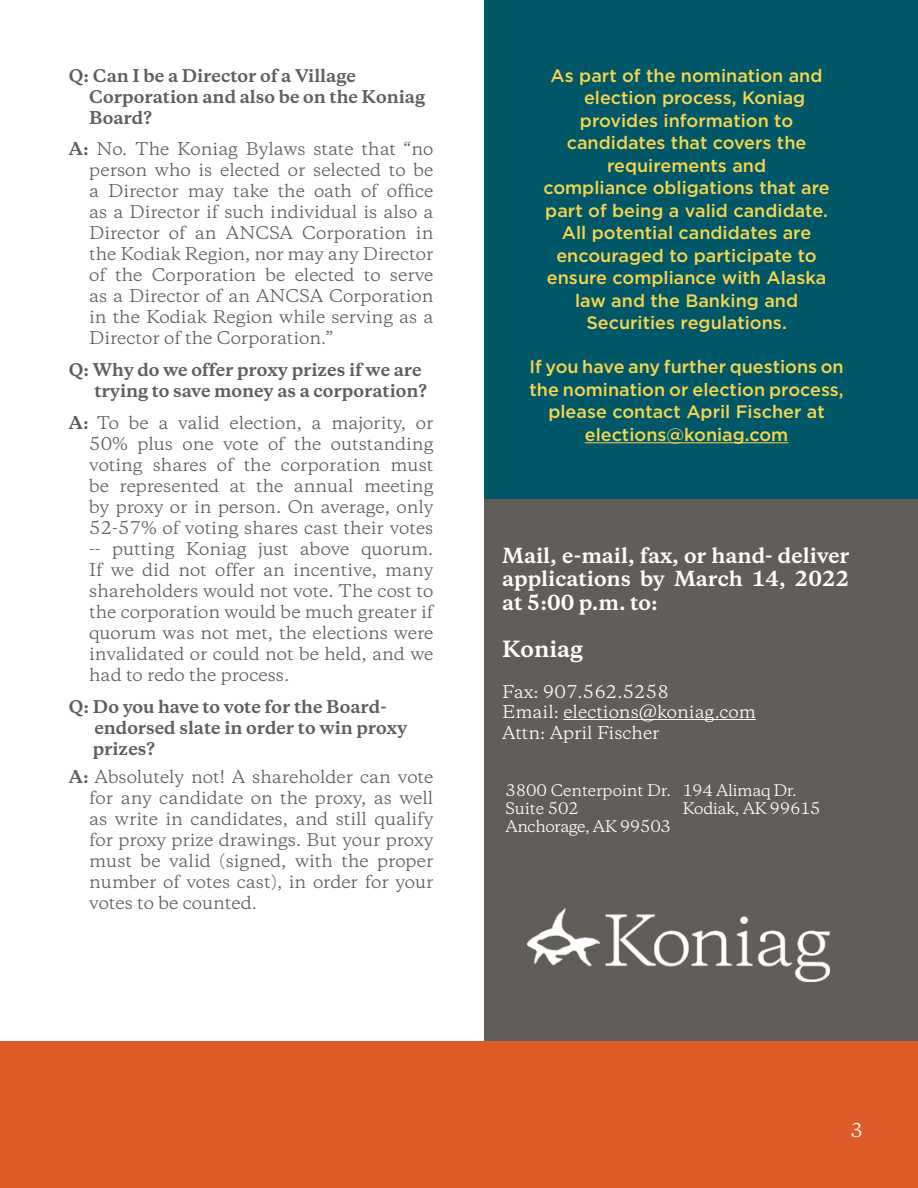
<style>
.page{position:relative;width:918px;height:1188px;background:#fff}
.page>*{position:absolute;margin:0;border:0;box-sizing:border-box;transform-origin:0 0}
.t1{font:700 21px "Copernicus";color:#fff}
.t2{font:700 19.5px/23.4px "Copernicus";color:#fff;text-align:justify}
.t3{font:500 18px/22.5px "Gotham";color:#f7d54c;text-align:center}
.t4{font:18px "Copernicus";color:#fff}
.t5{font:16.5px/21px "Copernicus";color:#615e5a;text-align:justify}
.t6{font:700 16.5px/21px "Copernicus";color:#615e5a}
.t7{font:16.5px/19.8px "Copernicus";color:#fff}
.t8{font:15px/18px "Copernicus";letter-spacing:-.01em;color:#fff}
.t9{font:15px/18px "Copernicus";letter-spacing:-.03em;color:#fff}
.s1{font-weight:700}
</style>
<div class="page">
<div style="left:485px;top:0;width:433px;height:500px;background:#005768"></div>
<div style="left:485px;top:500px;width:433px;height:558px;background:#615e5a"></div>
<div style="left:0;top:1041px;width:918px;height:147px;background:#df5a29"></div>
<hr style="left:563px;top:719px;width:193px;height:1px;background:#fff">
<hr style="left:585px;top:442px;width:203px;height:1px;background:#f7d54c">
<hr style="left:708px;top:845px;width:1px;height:88px;background:#fff">
<hr style="left:514px;top:742px;width:328px;height:2px;background:#fff">
<img style="left:528px;top:908px;width:301px;height:73px">
<svg style="left:872px;top:499px;width:46px;height:1px"></svg>
<p class="t6" style="left:89px;top:65px;width:337px;text-indent:-20px">Q: Can I be a Director of a Village<br>Corporation and also be on the Koniag<br>Board?</p>
<p class="t5" style="left:89px;top:139px;width:346px;text-indent:-20px"><span class="s1">A:</span> No. The Koniag Bylaws state that “no person who is elected or selected to be a Director may take the oath of office as a Director if such individual is also a Director of an ANCSA Corporation in the Kodiak Region, nor may any Director of the Corporation be elected to serve as a Director of an ANCSA Corporation in the Kodiak Region while serving as a Director of the Corporation.”</p>
<p class="t6" style="left:94px;top:360px;width:334px;text-indent:-25px">Q: Why do we offer proxy prizes if we are trying to save money as a corporation?</p>
<p class="t5" style="left:89px;top:412px;width:346px;text-indent:-20px"><span class="s1">A:</span> To be a valid election, a majority, or 50% plus one vote of the outstanding voting shares of the corporation must be represented at the annual meeting by proxy or in person. On average, only 52-57% of voting shares cast their votes -- putting Koniag just above quorum.<br>If we did not offer an incentive, many shareholders would not vote. The cost to the corporation would be much greater if quorum was not met, the elections were invalidated or could not be held, and we had to redo the process.</p>
<p class="t6" style="left:93px;top:696px;width:316px;text-indent:-24px">Q: Do you have to vote for the Board&shy;endorsed slate in order to win proxy prizes?</p>
<p class="t5" style="left:89px;top:766px;width:346px;text-indent:-20px"><span class="s1">A:</span> Absolutely not! A shareholder can vote for any candidate on the proxy, as well as write in candidates, and still qualify for proxy prize drawings. But your proxy must be valid (signed, with the proper number of votes cast), in order for your votes to be counted.</p>
<p class="t3" style="left:551px;top:64px;width:273px">As part of the nomination and</p>
<p class="t3" style="left:584px;top:87px;width:223px">election process, Koniag</p>
<p class="t3" style="left:580px;top:109px;width:215px">provides information to</p>
<p class="t3" style="left:567px;top:132px;width:241px">candidates that covers the</p>
<p class="t3" style="left:607px;top:154px;width:161px">requirements and</p>
<p class="t3" style="left:543px;top:177px;width:288px">compliance obligations that are</p>
<p class="t3" style="left:545px;top:199px;width:284px">part of being a valid candidate.</p>
<p class="t3" style="left:562px;top:222px;width:251px">All potential candidates are</p>
<p class="t3" style="left:556px;top:244px;width:262px">encouraged to participate to</p>
<p class="t3" style="left:547px;top:267px;width:281px">ensure compliance with Alaska</p>
<p class="t3" style="left:575px;top:289px;width:225px">law and the Banking and</p>
<p class="t3" style="left:586px;top:312px;width:202px">Securities regulations.</p>
<p class="t3" style="left:529px;top:356px;width:316px">If you have any further questions on the nomination or election process, please contact April Fischer at elections@koniag.com</p>
<p class="t2" style="left:502px;top:544px;width:349px">Mail, e-mail, fax, or hand- deliver applications by March 14, 2022 at 5:00 p.m. to:</p>
<p class="t1" style="left:502px;top:635px;width:82px">Koniag</p>
<p class="t7" style="left:502px;top:682px;width:255px">Fax: 907.562.5258<br>Email: elections@koniag.com</p>
<p class="t7" style="left:502px;top:723px;width:159px">Attn: April Fischer</p>
<p class="t8" style="left:506px;top:782px;width:167px">3800 Centerpoint Dr.<br>Suite 502<br>Anchorage, AK 99503</p>
<p class="t9" style="left:683px;top:782px;width:140px">194 Alimaq Dr.<br>Kodiak, AK 99615</p>
<p class="t4" style="left:850px;top:1118px;width:14px">3</p>
</div>
